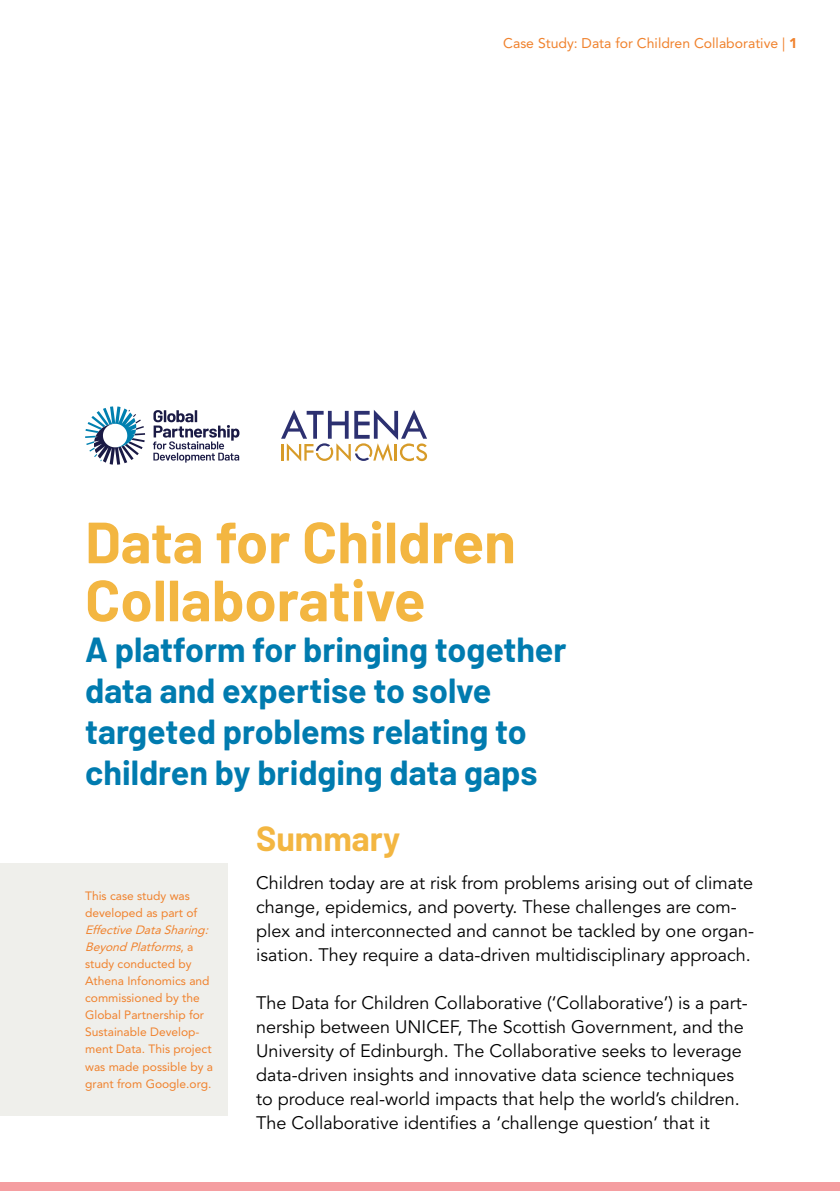
<style>
.page{position:relative;width:840px;height:1191px;background:#fff}
.page>*{position:absolute;margin:0;border:0;box-sizing:border-box;transform-origin:0 0}
.t1{font:700 58px/58px "Barlow";color:#f3b641}
.t2{font:700 34px/40.8px "Barlow";color:#007baf}
.t3{font:700 34px "Barlow";color:#f3b641}
.t4{font:18px/24px "Avenir LT Std";color:#000}
.t5{font:14px "Avenir LT Std";color:#f0822d}
.t6{font:12px/17px "Avenir LT Std";color:#f0822d}
.s1{font-weight:900}
.s2{font-style:italic}
</style>
<div class="page">
<div style="left:0;top:1182px;width:839px;height:9px;background:#f59ea1"></div>
<div style="left:0;top:863px;width:228px;height:252px;background:#efefeb"></div>
<svg style="left:281px;top:410px;width:146px;height:51px"></svg>
<svg style="left:153px;top:410px;width:86px;height:52px"></svg>
<svg style="left:85px;top:406px;width:60px;height:58px"></svg>
<p class="t5" style="left:503px;top:35px;width:295px">Case Study: Data for Children Collaborative | <span class="s1">1</span></p>
<h1 class="t1" style="left:85px;top:509px;width:432px">Data for Children<br>Collaborative</h1>
<h2 class="t2" style="left:85px;top:627px;width:482px">A platform for bringing together data and expertise to solve targeted problems relating to children by bridging data gaps</h2>
<h2 class="t3" style="left:256px;top:814px;width:146px">Summary</h2>
<p class="t4" style="left:256px;top:871px;width:499px">Children today are at risk from problems arising out of climate change, epidemics, and poverty. These challenges are com&shy;plex and interconnected and cannot be tackled by one organ&shy;isation. They require a data-driven multidisciplinary approach.</p>
<p class="t4" style="left:256px;top:991px;width:493px">The Data for Children Collaborative (‘Collaborative’) is a part&shy;nership between UNICEF, The Scottish Government, and the University of Edinburgh. The Collaborative seeks to leverage data-driven insights and innovative data science techniques to produce real-world impacts that help the world’s children.<br>The Collaborative identifies a ‘challenge question’ that it</p>
<p class="t6" style="left:85px;top:888px;width:114px">This case study was developed as part of</p>
<p class="t6" style="left:85px;top:922px;width:129px"><span class="s2">EffectiveDataSharing:<br>Beyond Platforms</span>, a study conducted by<br>Athena Infonomics and commissioned by the<br>Global Partnership for<br>Sustainable Develop&shy;ment Data. This project was made possible by a grant from Google.org.</p>
</div>
